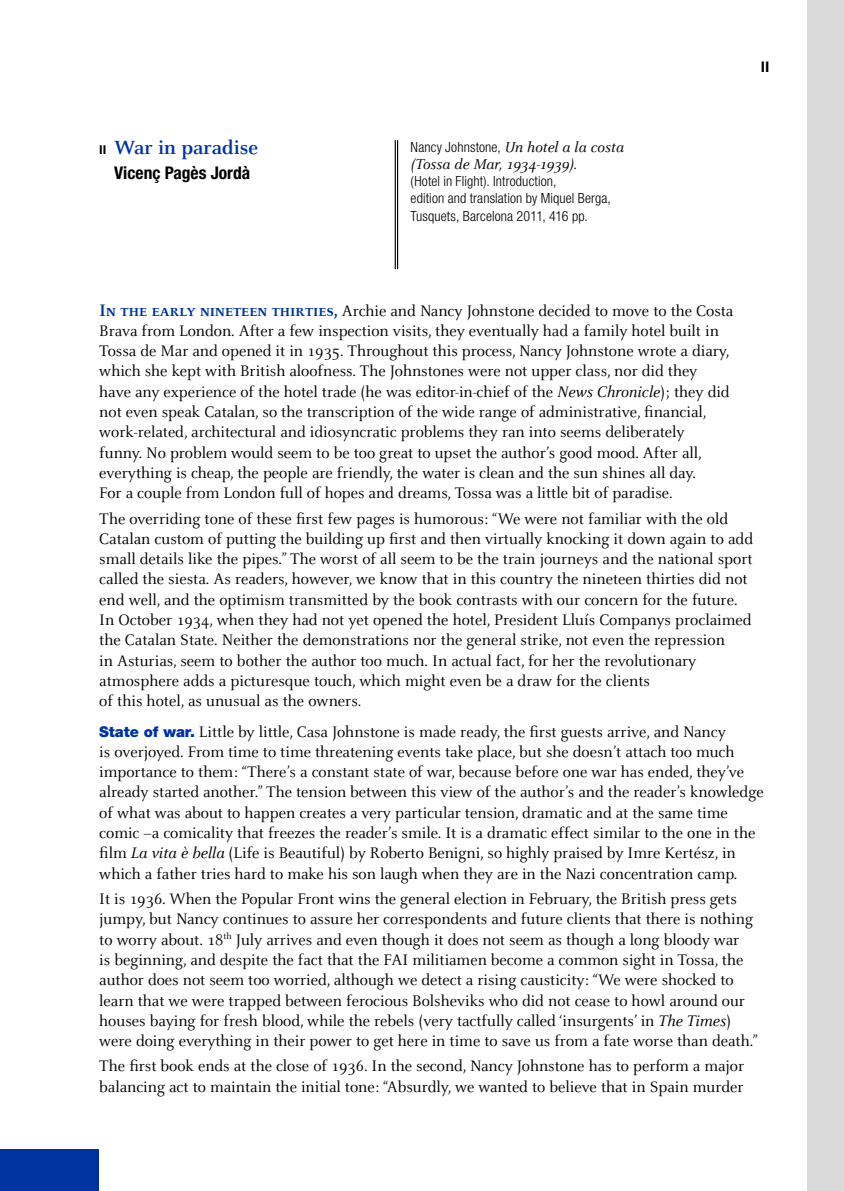
<style>
.page{position:relative;width:844px;height:1191px;background:#fff}
.page>*{position:absolute;margin:0;border:0;box-sizing:border-box;transform-origin:0 0}
.t1{font:700 21px "Celeste";color:#0033a0}
.t2{font:700 condensed 17.5px "Helvetica Neue LT Std";color:#000}
.t3{font:16.8px/20.3px "Celeste";color:#000}
.t4{font:italic 15.75px "Celeste";letter-spacing:-.01em;color:#000}
.t5{font:700 14.7px "Helvetica Neue LT Std";color:#000}
.t6{font:300 condensed 14px/17.2px "Helvetica Neue LT Std";letter-spacing:.01em;color:#000}
.s1{font-family:"Helvetica Neue LT Std";font-size:12.25px;color:#000}
.s2{font-family:"Celeste";font-weight:400;font-style:italic;font-stretch:normal;font-size:15.75px}
.s3{font-family:"Celeste Small Caps";font-weight:700;font-size:18.38px;color:#0033a0}
.s4{font-style:italic}
.s5{font-family:"Helvetica Neue LT Std";font-weight:900;font-size:14.88px;color:#0033a0}
</style>
<div class="page">
<div style="left:0;top:1149px;width:99px;height:42px;background:#0033a0"></div>
<div style="left:806px;top:0;width:37px;height:1191px;background:#dadada"></div>
<hr style="left:397px;top:140px;width:1px;height:129px;background:#000">
<hr style="left:394px;top:140px;width:2px;height:129px;background:#000">
<p class="t1" style="left:99px;top:136px;width:160px"><span class="s1">II</span> War in paradise</p>
<p class="t2" style="left:114px;top:162px;width:137px">Vicenç Pagès Jordà</p>
<p class="t6" style="left:410px;top:138px;width:214px">Nancy Johnstone, <span class="s2">Un hotel a la costa</span></p>
<p class="t4" style="left:410px;top:156px;width:167px">(Tossa de Mar, 1934-1939).</p>
<p class="t6" style="left:410px;top:172px;width:202px">(Hotel in Flight). Introduction,<br>edition and translation by Miquel Berga,<br>Tusquets, Barcelona 2011, 416 pp.</p>
<p class="t5" style="left:760px;top:58px;width:10px">II</p>
<p class="t3" style="left:99px;top:300px;width:635px"><span class="s3">In the early nineteen thirties,</span> Archie and Nancy Johnstone decided to move to the Costa Brava from London. After a few inspection visits, they eventually had a family hotel built in Tossa de Mar and opened it in 1935. Throughout this process, Nancy Johnstone wrote a diary, which she kept with British aloofness. The Johnstones were not upper class, nor did they<br>have any experience of the hotel trade (he was editor-in-chief of the <span class="s4">News Chronicle</span>); they did not even speak Catalan, so the transcription of the wide range of administrative, financial, work-related, architectural and idiosyncratic problems they ran into seems deliberately<br>funny. No problem would seem to be too great to upset the author’s good mood. After all, everything is cheap, the people are friendly, the water is clean and the sun shines all day.<br>For a couple from London full of hopes and dreams, Tossa was a little bit of paradise.</p>
<p class="t3" style="left:99px;top:508px;width:655px">The overriding tone of these first few pages is humorous: “We were not familiar with the old Catalan custom of putting the building up first and then virtually knocking it down again to add small details like the pipes.” The worst of all seem to be the train journeys and the national sport called the siesta. As readers, however, we know that in this country the nineteen thirties did not end well, and the optimism transmitted by the book contrasts with our concern for the future.<br>In October 1934, when they had not yet opened the hotel, President Lluís Companys proclaimed the Catalan State. Neither the demonstrations nor the general strike, not even the repression<br>in Asturias, seem to bother the author too much. In actual fact, for her the revolutionary atmosphere adds a picturesque touch, which might even be a draw for the clients<br>of this hotel, as unusual as the owners.</p>
<p class="t3" style="left:99px;top:721px;width:665px"><span class="s5">State of war.</span> Little by little, Casa Johnstone is made ready, the first guests arrive, and Nancy<br>is overjoyed. From time to time threatening events take place, but she doesn’t attach too much importance to them: “There’s a constant state of war, because before one war has ended, they’ve already started another.” The tension between this view of the author’s and the reader’s knowledge of what was about to happen creates a very particular tension, dramatic and at the same time comic –a comicality that freezes the reader’s smile. It is a dramatic effect similar to the one in the film <span class="s4">La vita è bella</span> (Life is Beautiful) by Roberto Benigni, so highly praised by Imre Kertész, in which a father tries hard to make his son laugh when they are in the Nazi concentration camp.</p>
<p class="t3" style="left:99px;top:889px;width:660px">It is 1936. When the Popular Front wins the general election in February, the British press gets jumpy, but Nancy continues to assure her correspondents and future clients that there is nothing to worry about. 18<sup>th</sup> July arrives and even though it does not seem as though a long bloody war<br>is beginning, and despite the fact that the FAI militiamen become a common sight in Tossa, the author does not seem too worried, although we detect a rising causticity: “We were shocked to learn that we were trapped between ferocious Bolsheviks who did not cease to howl around our houses baying for fresh blood, while the rebels (very tactfully called ‘insurgents’ in <span class="s4">The Times</span>) were doing everything in their power to get here in time to save us from a fate worse than death.”</p>
<p class="t3" style="left:99px;top:1056px;width:646px">The first book ends at the close of 1936. In the second, Nancy Johnstone has to perform a major balancing act to maintain the initial tone: “Absurdly, we wanted to believe that in Spain murder</p>
</div>
